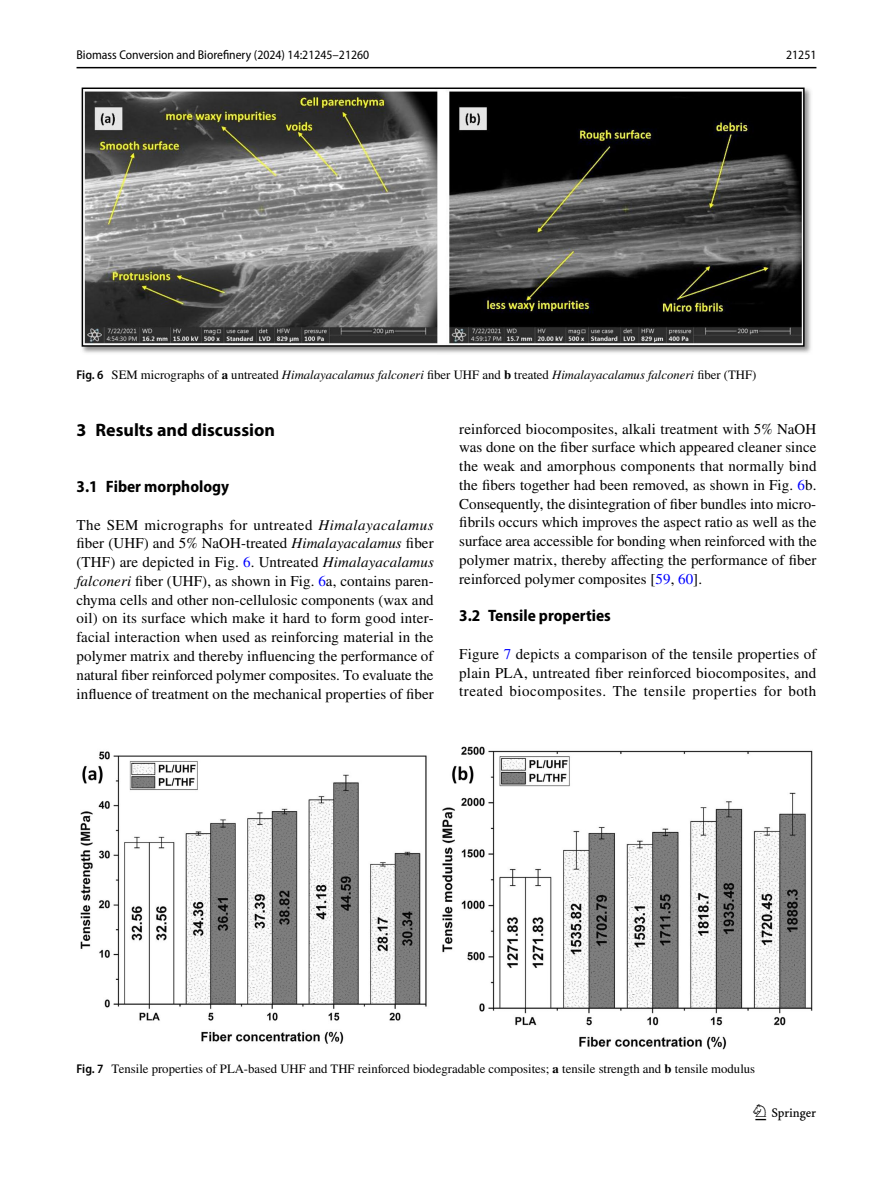
<style>
.page{position:relative;width:893px;height:1187px;background:#fff}
.page>*{position:absolute;margin:0;border:0;box-sizing:border-box;transform-origin:0 0}
.t1{font:22.5px "Springnew Regular 3";color:#000}
.t2{font:700 18px "Myriad Pro";color:#000}
.t3{font:700 semi-condensed 16.5px "Myriad Pro";color:#000}
.t4{font:15px/18.8px "STIX";letter-spacing:.005em;color:#000;text-align:justify}
.t5{font:12.75px "STIX";color:#000}
.t6{font:semi-condensed 12.75px "Myriad Pro";color:#000}
.s1{font-family:"Myriad Pro";font-weight:600;font-stretch:semi-condensed}
.s2{font-weight:700}
.s3{font-style:italic}
.s4{color:#00f}
</style>
<div class="page">
<hr style="left:77px;top:67px;width:739px;height:1px;background:#000">
<img style="left:81px;top:87px;width:730px;height:266px">
<div style="left:82px;top:87px;width:723px;height:259px;border:1px solid #000"></div>
<img style="left:81px;top:746px;width:731px;height:303px">
<p class="t6" style="left:77px;top:48px;width:294px">Biomass Conversion and Biorefinery (2024) 14:21245–21260</p>
<p class="t6" style="left:786px;top:48px;width:32px">21251</p>
<p class="t5" style="left:77px;top:366px;width:681px"><span class="s1">Fig. 6</span> SEM micrographs of <span class="s2">a</span> untreated <span class="s3">Himalayacalamus falconeri</span> fiber UHF and <span class="s2">b</span> treated <span class="s3">Himalayacalamus falconeri</span> fiber (THF)</p>
<p class="t2" style="left:77px;top:418px;width:200px">3 Results and discussion</p>
<p class="t3" style="left:77px;top:477px;width:154px">3.1 Fiber morphology</p>
<p class="t4" style="left:77px;top:516px;width:359px">The SEM micrographs for untreated <span class="s3">Himalayacalamus </span>fiber (UHF) and 5% NaOH-treated <span class="s3">Himalayacalamus</span> fiber (THF) are depicted in Fig. <span class="s4">6</span>. Untreated <span class="s3">Himalayacalamus falconeri</span> fiber (UHF), as shown in Fig. <span class="s4">6</span>a, contains paren&shy;chyma cells and other non-cellulosic components (wax and oil) on its surface which make it hard to form good inter&shy;facial interaction when used as reinforcing material in the polymer matrix and thereby influencing the performance of natural fiber reinforced polymer composites. To evaluate the influence of treatment on the mechanical properties of fiber</p>
<p class="t4" style="left:459px;top:420px;width:359px">reinforced biocomposites, alkali treatment with 5% NaOH was done on the fiber surface which appeared cleaner since the weak and amorphous components that normally bind the fibers together had been removed, as shown in Fig. <span class="s4">6</span>b.<br>Consequently, the disintegration of fiber bundles into micro&shy;fibrils occurs which improves the aspect ratio as well as the surface area accessible for bonding when reinforced with the polymer matrix, thereby affecting the performance of fiber reinforced polymer composites [<span class="s4">59</span>, <span class="s4">60</span>].</p>
<p class="t3" style="left:459px;top:606px;width:153px">3.2 Tensile properties</p>
<p class="t4" style="left:459px;top:645px;width:359px">Figure <span class="s4">7</span> depicts a comparison of the tensile properties of plain PLA, untreated fiber reinforced biocomposites, and treated biocomposites. The tensile properties for both</p>
<p class="t5" style="left:77px;top:1059px;width:680px"><span class="s1">Fig. 7</span> Tensile properties of PLA-based UHF and THF reinforced biodegradable composites; <span class="s2">a</span> tensile strength and <span class="s2">b</span> tensile modulus</p>
<h1 class="t1" style="left:755px;top:1104px;width:62px">1 3</h1>
</div>
